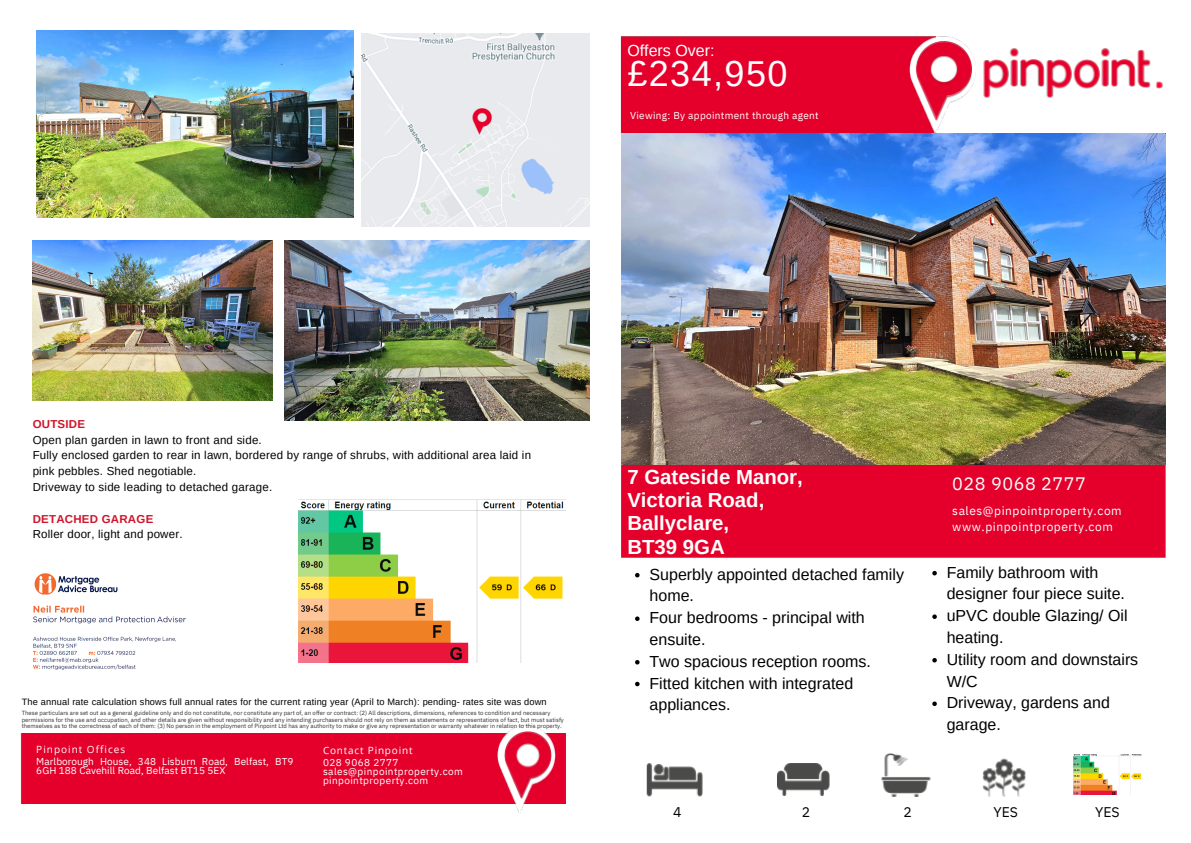
<style>
.page{position:relative;width:1191px;height:843px;background:#fff}
.page>*{position:absolute;margin:0;border:0;box-sizing:border-box;transform-origin:0 0}
.t1{font:36px "Arimo";letter-spacing:.04em;color:#fff}
.t2{font:700 20.4px "Arimo";color:#fff}
.t3{font:18px "IBM Plex Sans";letter-spacing:.03em;color:#fff}
.t4{font:16px/21.8px "Arimo";color:#000}
.t5{font:16px "Arimo";color:#fff}
.t6{font:14px "IBM Plex Sans";color:#000}
.t7{font:12px "IBM Plex Sans";letter-spacing:.045em;color:#fff}
.t8{font:11.5px/15.8px "Arimo";letter-spacing:.02em;color:#000}
.t9{font:700 11.5px "Arimo";letter-spacing:.02em;color:#cf142b}
.t10{font:10px/9px "IBM Plex Sans";letter-spacing:.03em;color:#fff}
.t11{font:10px/9.8px "IBM Plex Sans";letter-spacing:.005em;color:#fff}
.t12{font:10px "Open Sans";letter-spacing:.09em;color:#fff}
.t13{font:9.2px "Arimo";letter-spacing:.02em;color:#000}
.t14{font:6px/6.8px "IBM Plex Sans";color:#333}
</style>
<div class="page">
<img style="left:646px;top:763px;width:56px;height:33px">
<img style="left:652px;top:766px;width:44px;height:14px">
<svg style="left:653px;top:764px;width:10px;height:11px"></svg>
<img style="left:777px;top:770px;width:52px;height:26px">
<img style="left:783px;top:763px;width:39px;height:16px">
<svg style="left:891px;top:793px;width:5px;height:3px"></svg>
<svg style="left:913px;top:793px;width:6px;height:3px"></svg>
<img style="left:881px;top:776px;width:49px;height:4px">
<img style="left:882px;top:780px;width:45px;height:13px">
<img style="left:884px;top:753px;width:8px;height:23px">
<svg style="left:892px;top:753px;width:15px;height:12px"></svg>
<img style="left:995px;top:758px;width:18px;height:38px">
<img style="left:982px;top:767px;width:14px;height:29px">
<img style="left:1012px;top:767px;width:14px;height:29px">
<img style="left:621px;top:133px;width:544px;height:425px">
<div style="left:620px;top:36px;width:288px;height:98px;background:#e4002b"></div>
<img style="left:908px;top:36px;width:68px;height:98px">
<img style="left:915px;top:41px;width:56px;height:80px">
<img style="left:928px;top:55px;width:30px;height:29px">
<img style="left:1020px;top:59px;width:24px;height:28px">
<img style="left:1111px;top:59px;width:24px;height:28px">
<svg style="left:1009px;top:48px;width:9px;height:9px"></svg>
<img style="left:1010px;top:59px;width:7px;height:28px">
<img style="left:1137px;top:49px;width:13px;height:38px">
<svg style="left:1100px;top:48px;width:9px;height:9px"></svg>
<img style="left:1101px;top:59px;width:7px;height:28px">
<img style="left:1073px;top:59px;width:26px;height:29px">
<img style="left:1046px;top:59px;width:25px;height:38px">
<img style="left:983px;top:59px;width:25px;height:38px">
<svg style="left:1156px;top:81px;width:6px;height:8px"></svg>
<div style="left:21px;top:733px;width:544px;height:70px;background:#e4002b"></div>
<img style="left:496px;top:725px;width:59px;height:88px">
<img style="left:503px;top:731px;width:48px;height:68px">
<img style="left:32px;top:573px;width:154px;height:97px">
<img style="left:36px;top:30px;width:317px;height:187px">
<img style="left:284px;top:240px;width:305px;height:181px">
<img style="left:1073px;top:754px;width:67px;height:40px">
<img style="left:33px;top:240px;width:240px;height:160px">
<img style="left:362px;top:33px;width:228px;height:193px">
<img style="left:298px;top:499px;width:267px;height:162px">
<svg style="left:635px;top:573px;width:4px;height:4px"></svg>
<svg style="left:635px;top:616px;width:4px;height:4px"></svg>
<svg style="left:635px;top:660px;width:4px;height:4px"></svg>
<svg style="left:635px;top:681px;width:4px;height:5px"></svg>
<svg style="left:932px;top:570px;width:4px;height:5px"></svg>
<svg style="left:932px;top:614px;width:4px;height:4px"></svg>
<svg style="left:932px;top:658px;width:4px;height:4px"></svg>
<svg style="left:932px;top:701px;width:4px;height:4px"></svg>
<p class="t5" style="left:627px;top:41px;width:89px">Offers Over:</p>
<p class="t1" style="left:627px;top:54px;width:162px">£234,950</p>
<p class="t10" style="left:630px;top:110px;width:190px">Viewing: By appointment through agent</p>
<p class="t9" style="left:33px;top:417px;width:54px">OUTSIDE</p>
<p class="t8" style="left:33px;top:431px;width:231px">Open plan garden in lawn to front and side.</p>
<p class="t8" style="left:33px;top:447px;width:500px">Fully enclosed garden to rear in lawn, bordered by range of shrubs, with additional area laid in pink pebbles. Shed negotiable.</p>
<p class="t8" style="left:33px;top:479px;width:241px">Driveway to side leading to detached garage.</p>
<p class="t9" style="left:33px;top:512px;width:122px">DETACHED GARAGE</p>
<p class="t8" style="left:33px;top:526px;width:151px">Roller door, light and power.</p>
<p class="t13" style="left:22px;top:696px;width:526px">The annual rate calculation shows full annual rates for the current rating year (April to March): pending- rates site was down</p>
<p class="t14" style="left:22px;top:708px;width:543px">These particulars are set out as a general guideline only and do not constitute, nor constitute any part of, an offer or contract: (2) All descriptions, dimensions, references to condition and necessary permissions for the use and occupation, and other details are given without responsibility and any intending purchasers should not rely on them as statements or representations of fact, but must satisfy themselves as to the correctness of each of them: (3) No person in the employment of Pinpoint Ltd has any authority to make or give any representation or warranty whatever in relation to this property.</p>
<p class="t12" style="left:36px;top:741px;width:90px">Pinpoint Offices</p>
<p class="t12" style="left:323px;top:743px;width:91px">Contact Pinpoint</p>
<p class="t11" style="left:36px;top:755px;width:259px">Marlborough House, 348 Lisburn Road, Belfast, BT9<br>6GH 188 Cavehill Road, Belfast BT15 5EX</p>
<p class="t10" style="left:323px;top:757px;width:141px">028 9068 2777 sales@pinpointproperty.com pinpointproperty.com</p>
<p class="t2" style="left:627px;top:465px;width:177px">7 Gateside Manor,</p>
<p class="t2" style="left:627px;top:488px;width:138px">Victoria Road,</p>
<p class="t2" style="left:627px;top:512px;width:103px">Ballyclare,</p>
<p class="t2" style="left:627px;top:535px;width:99px">BT39 9GA</p>
<p class="t4" style="left:649px;top:563px;width:256px">Superbly appointed detached family home.</p>
<p class="t4" style="left:649px;top:606px;width:217px">Four bedrooms - principal with ensuite.</p>
<p class="t4" style="left:649px;top:650px;width:223px">Two spacious reception rooms.</p>
<p class="t4" style="left:649px;top:671px;width:205px">Fitted kitchen with integrated appliances.</p>
<p class="t3" style="left:952px;top:471px;width:135px">028 9068 2777</p>
<p class="t7" style="left:952px;top:502px;width:171px">sales@pinpointproperty.com</p>
<p class="t7" style="left:952px;top:518px;width:162px">www.pinpointproperty.com</p>
<p class="t4" style="left:946px;top:561px;width:180px">Family bathroom with designer four piece suite.</p>
<p class="t4" style="left:946px;top:604px;width:182px">uPVC double Glazing/ Oil heating.</p>
<p class="t4" style="left:946px;top:648px;width:193px">Utility room and downstairs<br>W/C</p>
<p class="t4" style="left:946px;top:691px;width:165px">Driveway, gardens and garage.</p>
<p class="t6" style="left:673px;top:802px;width:10px">4</p>
<p class="t6" style="left:801px;top:802px;width:10px">2</p>
<p class="t6" style="left:903px;top:802px;width:10px">2</p>
<p class="t6" style="left:993px;top:802px;width:26px">YES</p>
<p class="t6" style="left:1094px;top:802px;width:26px">YES</p>
</div>
